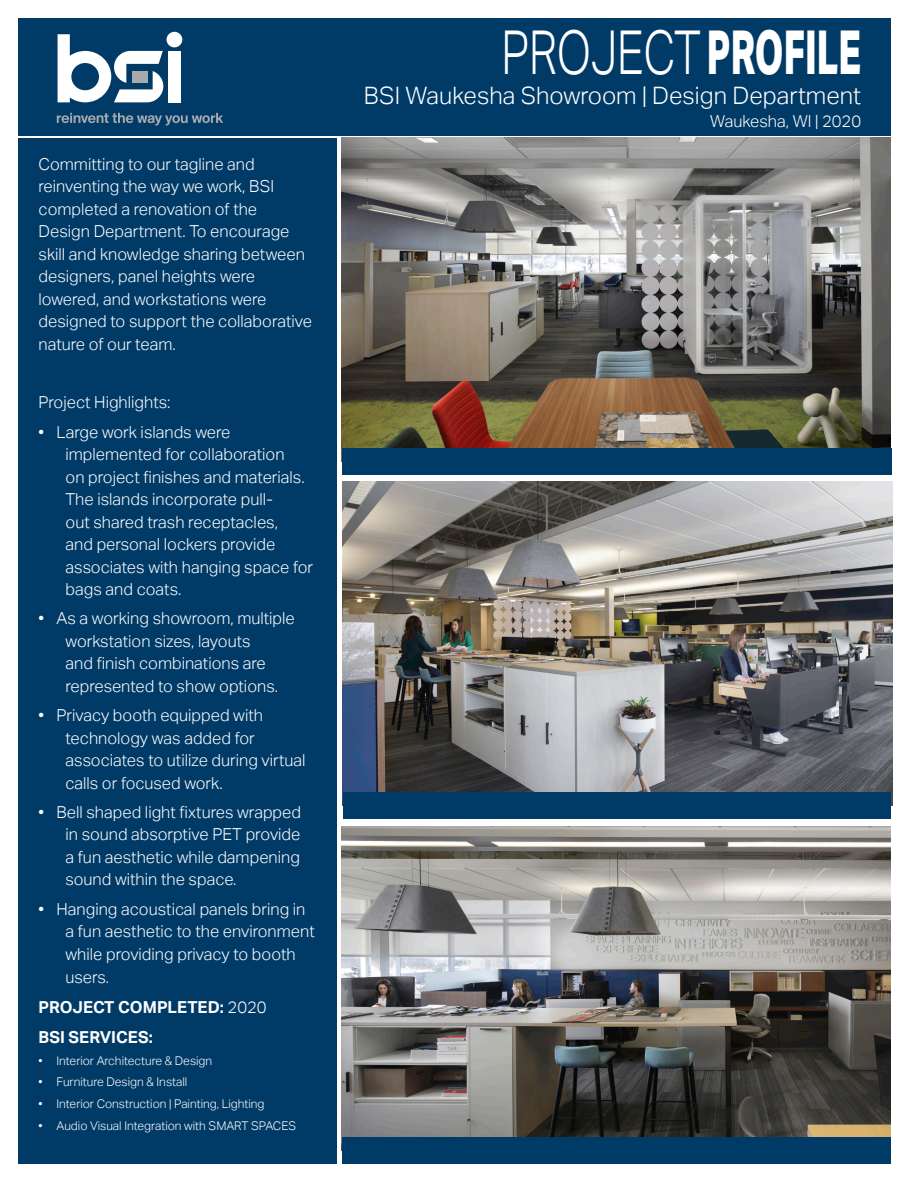
<style>
.page{position:relative;width:918px;height:1188px;background:#fff}
.page>*{position:absolute;margin:0;border:0;box-sizing:border-box;transform-origin:0 0}
.t1{font:60.45px "Myriad Pro";color:#fff;scale:.75 1}
.t2{font:300 60.45px "Aktiv Grotesk";letter-spacing:-.01em;color:#fff;scale:.75 1}
.t3{font:300 24px "Aktiv Grotesk";color:#fff}
.t4{font:24px "Myriad Pro";color:#fff}
.PARAGRAPH_TITLE{font:300 16.5px/22.5px "Aktiv Grotesk";color:#fff}
.PARAGRAPH_TITLE-2{font:700 16.5px "Aktiv Grotesk";color:#fff}
.t5{font:300 12px "Aktiv Grotesk";color:#fff}
.s1{font-weight:300}
.s2{font-weight:800}
</style>
<div class="page">
<div style="left:18px;top:19px;width:873px;height:117px;background:#003b67"></div>
<svg style="left:57px;top:113px;width:166px;height:13px"></svg>
<svg style="left:58px;top:34px;width:105px;height:68px"></svg>
<div style="left:168px;top:51px;width:13px;height:51px;background:#fff"></div>
<div style="left:167px;top:32px;width:15px;height:15px;background:#fff;border-radius:50%"></div>
<div style="left:132px;top:71px;width:15px;height:12px;background:#a7a9ac"></div>
<div style="left:18px;top:138px;width:319px;height:1026px;background:#003b67"></div>
<img style="left:341px;top:138px;width:550px;height:324px">
<img style="left:343px;top:482px;width:549px;height:324px">
<div style="left:344px;top:792px;width:547px;height:27px;background:#003b67"></div>
<img style="left:341px;top:826px;width:550px;height:324px">
<div style="left:342px;top:1137px;width:549px;height:27px;background:#003b67"></div>
<div style="left:342px;top:448px;width:550px;height:27px;background:#003b67"></div>
<p class="PARAGRAPH_TITLE" style="left:39px;top:153px;width:275px">Committing to our tagline and reinventing the way we work, BSI completed a renovation of the<br>Design Department. To encourage skill and knowledge sharing between designers, panel heights were lowered, and workstations were designed to support the collaborative nature of our team.</p>
<p class="PARAGRAPH_TITLE" style="left:39px;top:391px;width:134px">Project Highlights:</p>
<p class="PARAGRAPH_TITLE" style="left:66px;top:421px;width:249px;text-indent:-27px">• Large work islands were implemented for collaboration<br>on project finishes and materials.<br>The islands incorporate pull-<br>out shared trash receptacles,<br>and personal lockers provide associates with hanging space for bags and coats.</p>
<p class="PARAGRAPH_TITLE" style="left:66px;top:607px;width:231px;text-indent:-27px">• As a working showroom, multiple workstation sizes, layouts<br>and finish combinations are represented to show options.</p>
<p class="PARAGRAPH_TITLE" style="left:66px;top:704px;width:242px;text-indent:-27px">• Privacy booth equipped with technology was added for associates to utilize during virtual calls or focused work.</p>
<p class="PARAGRAPH_TITLE" style="left:66px;top:801px;width:237px;text-align:justify;text-indent:-27px">• Bell shaped light fixtures wrapped in sound absorptive PET provide a fun aesthetic while dampening sound within the space.</p>
<p class="PARAGRAPH_TITLE" style="left:66px;top:897px;width:251px;text-indent:-27px">• Hanging acoustical panels bring in a fun aesthetic to the environment while providing privacy to booth users.</p>
<p class="PARAGRAPH_TITLE-2" style="left:39px;top:997px;width:230px">PROJECT COMPLETED: <span class="s1">2020</span></p>
<p class="PARAGRAPH_TITLE-2" style="left:39px;top:1027px;width:116px">BSI SERVICES:</p>
<p class="t5" style="left:39px;top:1053px;width:175px">• Interior Architecture &amp; Design</p>
<p class="t5" style="left:39px;top:1075px;width:150px">• Furniture Design &amp; Install</p>
<p class="t5" style="left:39px;top:1097px;width:228px">• Interior Construction | Painting, Lighting</p>
<p class="t5" style="left:39px;top:1119px;width:259px">• Audio Visual Integration with SMART SPACES</p>
<p class="t2" style="left:501px;top:18px;width:481px">PROJECT <span class="s2">PROFILE</span></p>
<p class="t3" style="left:364px;top:82px;width:499px">BSI Waukesha Showroom | Design Department</p>
<p class="PARAGRAPH_TITLE" style="left:710px;top:110px;width:153px">Waukesha, WI | 2020</p>
<p class="t1" style="left:563px;top:41px;width:401px">PROJECT PROFILE</p>
<p class="t4" style="left:650px;top:104px;width:214px">Waukesha State Bank</p>
</div>
